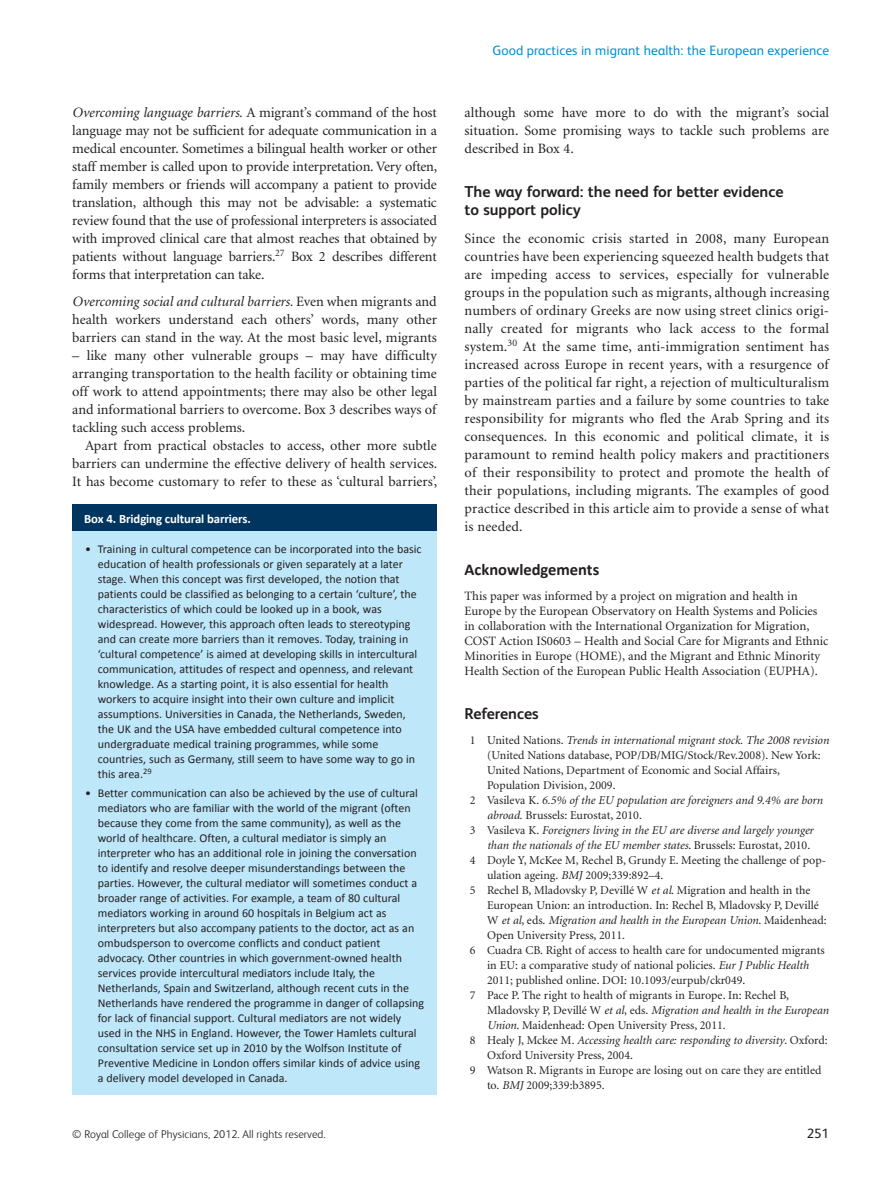
<style>
.page{position:relative;width:893px;height:1191px;background:#fff}
.page>*{position:absolute;margin:0;border:0;box-sizing:border-box;transform-origin:0 0}
.t1{font:700 16.5px "Calibri";color:#231f20}
.t2{font:700 15.75px/18px "FS Albert";color:#231f20}
.t3{font:14.25px/18px "Minion";color:#231f20;text-align:justify}
.t4{font:13.5px "FS Albert";letter-spacing:.005em;color:#008fd5}
.t5{font:13.5px "FS Albert";color:#231f20}
.t6{font:12.75px/15px "Minion";color:#231f20}
.t7{font:700 12.75px "Calibri";letter-spacing:-.01em;color:#fff}
.t8{font:12px/15px "Calibri";color:#231f20}
.t9{font:12px "Minion";color:#231f20}
.t10{font:italic 12px "Minion";color:#231f20}
.t11{font:300 11.25px "FS Albert";letter-spacing:.005em;color:#231f20}
.s1{font-style:italic}
.s2{font-style:normal}
</style>
<div class="page">
<div style="left:72px;top:505px;width:365px;height:27px;background:#003560"></div>
<div style="left:72px;top:531px;width:365px;height:564px;background:#bee7fa"></div>
<p class="t3" style="left:72px;top:105px;width:367px"><span class="s1">Overcoming language barriers.</span> A migrant’s command of the host language may not be sufficient for adequate communication in a medical encounter. Sometimes a bilingual health worker or other staff member is called upon to provide interpretation. Very often, family members or friends will accompany a patient to provide translation, although this may not be advisable: a systematic review found that the use of professional interpreters is associated with improved clinical care that almost reaches that obtained by patients without language barriers.<sup>27</sup> Box 2 describes different forms that interpretation can take.</p>
<p class="t3" style="left:72px;top:294px;width:366px"><span class="s1">Overcoming social and cultural barriers.</span> Even when migrants and health workers understand each others’ words, many other barriers can stand in the way. At the most basic level, migrants</p>
<p class="t3" style="left:72px;top:348px;width:366px">– like many other vulnerable groups – may have difficulty arranging transportation to the health facility or obtaining time off work to attend appointments; there may also be other legal and informational barriers to overcome. Box 3 describes ways of tackling such access problems.</p>
<p class="t3" style="left:72px;top:438px;width:367px;text-indent:13px">Apart from practical obstacles to access, other more subtle barriers can undermine the effective delivery of health services.<br>It has become customary to refer to these as ‘cultural barriers’,</p>
<p class="t7" style="left:84px;top:513px;width:168px">Box 4. Bridging cultural barriers.</p>
<p class="t8" style="left:98px;top:542px;width:325px;text-indent:-13px">• Training in cultural competence can be incorporated into the basic education of health professionals or given separately at a later stage. When this concept was first developed, the notion that patients could be classified as belonging to a certain ‘culture’, the characteristics of which could be looked up in a book, was widespread. However, this approach often leads to stereotyping and can create more barriers than it removes. Today, training in ‘cultural competence’ is aimed at developing skills in intercultural communication, attitudes of respect and openness, and relevant knowledge. As a starting point, it is also essential for health workers to acquire insight into their own culture and implicit assumptions. Universities in Canada, the Netherlands, Sweden, the UK and the USA have embedded cultural competence into undergraduate medical training programmes, while some countries, such as Germany, still seem to have some way to go in this area.<sup>29</sup></p>
<p class="t8" style="left:98px;top:786px;width:328px;text-indent:-13px">• Better communication can also be achieved by the use of cultural mediators who are familiar with the world of the migrant (often because they come from the same community), as well as the world of healthcare. Often, a cultural mediator is simply an interpreter who has an additional role in joining the conversation to identify and resolve deeper misunderstandings between the parties. However, the cultural mediator will sometimes conduct a broader range of activities. For example, a team of 80 cultural mediators working in around 60 hospitals in Belgium act as interpreters but also accompany patients to the doctor, act as an ombudsperson to overcome conflicts and conduct patient advocacy. Other countries in which government-owned health services provide intercultural mediators include Italy, the Netherlands, Spain and Switzerland, although recent cuts in the Netherlands have rendered the programme in danger of collapsing for lack of financial support. Cultural mediators are not widely used in the NHS in England. However, the Tower Hamlets cultural consultation service set up in 2010 by the Wolfson Institute of Preventive Medicine in London offers similar kinds of advice using a delivery model developed in Canada.</p>
<p class="t4" style="left:492px;top:46px;width:338px">Good practices in migrant health: the European experience</p>
<p class="t3" style="left:465px;top:105px;width:366px">although some have more to do with the migrant’s social situation. Some promising ways to tackle such problems are described in Box 4.</p>
<p class="t2" style="left:465px;top:184px;width:321px">The way forward: the need for better evidence to support policy</p>
<p class="t3" style="left:465px;top:231px;width:366px">Since the economic crisis started in 2008, many European countries have been experiencing squeezed health budgets that are impeding access to services, especially for vulnerable groups in the population such as migrants, although increasing numbers of ordinary Greeks are now using street clinics origi&shy;nally created for migrants who lack access to the formal system.<sup>30</sup> At the same time, anti-immigration sentiment has increased across Europe in recent years, with a resurgence of parties of the political far right, a rejection of multiculturalism by mainstream parties and a failure by some countries to take responsibility for migrants who fled the Arab Spring and its consequences. In this economic and political climate, it is paramount to remind health policy makers and practitioners of their responsibility to protect and promote the health of their populations, including migrants. The examples of good practice described in this article aim to provide a sense of what is needed.</p>
<p class="t1" style="left:465px;top:562px;width:136px">Acknowledgements</p>
<p class="t6" style="left:465px;top:590px;width:365px">This paper was informed by a project on migration and health in Europe by the European Observatory on Health Systems and Policies in collaboration with the International Organization for Migration, COST Action IS0603 – Health and Social Care for Migrants and Ethnic Minorities in Europe (HOME), and the Migrant and Ethnic Minority Health Section of the European Public Health Association (EUPHA).</p>
<p class="t2" style="left:465px;top:706px;width:76px">References</p>
<p class="t10" style="left:470px;top:735px;width:360px"><span class="s2">1 United Nations.</span> Trends in international migrant stock. The 2008 revision</p>
<p class="t9" style="left:487px;top:750px;width:335px">(United Nations database, POP/DB/MIG/Stock/Rev.2008). New York:</p>
<p class="t9" style="left:487px;top:765px;width:294px">United Nations, Department of Economic and Social Affairs,</p>
<p class="t9" style="left:487px;top:780px;width:130px">Population Division, 2009.</p>
<p class="t10" style="left:470px;top:795px;width:354px"><span class="s2">2 Vasileva K.</span> 6.5% of the EU population are foreigners and 9.4% are born</p>
<p class="t9" style="left:487px;top:810px;width:156px"><span class="s1">abroad.</span> Brussels: Eurostat, 2010.</p>
<p class="t10" style="left:470px;top:825px;width:345px"><span class="s2">3 Vasileva K.</span> Foreigners living in the EU are diverse and largely younger</p>
<p class="t10" style="left:487px;top:840px;width:325px">than the nationals of the EU member states<span class="s2">. Brussels: Eurostat, 2010.</span></p>
<p class="t9" style="left:470px;top:855px;width:358px">4 Doyle Y, McKee M, Rechel B, Grundy E. Meeting the challenge of pop-</p>
<p class="t9" style="left:487px;top:870px;width:178px">ulation ageing. <span class="s1">BMJ</span> 2009;339:892–4.</p>
<p class="t9" style="left:470px;top:885px;width:342px">5 Rechel B, Mladovsky P, Devillé W <span class="s1">et al</span>. Migration and health in the</p>
<p class="t9" style="left:487px;top:900px;width:333px">European Union: an introduction. In: Rechel B, Mladovsky P, Devillé</p>
<p class="t10" style="left:487px;top:915px;width:341px"><span class="s2">W</span> et al<span class="s2">, eds.</span> Migration and health in the European Union<span class="s2">. Maidenhead:</span></p>
<p class="t9" style="left:487px;top:930px;width:140px">Open University Press, 2011.</p>
<p class="t9" style="left:470px;top:945px;width:356px">6 Cuadra CB. Right of access to health care for undocumented migrants</p>
<p class="t9" style="left:487px;top:960px;width:323px">in EU: a comparative study of national policies. <span class="s1">Eur J Public Health</span></p>
<p class="t9" style="left:487px;top:975px;width:260px">2011; published online. DOI: 10.1093/eurpub/ckr049.</p>
<p class="t9" style="left:470px;top:990px;width:321px">7 Pace P. The right to health of migrants in Europe. In: Rechel B,</p>
<p class="t10" style="left:487px;top:1005px;width:343px"><span class="s2">Mladovsky P, Devillé W</span> et al<span class="s2">, eds.</span> Migration and health in the European</p>
<p class="t9" style="left:487px;top:1020px;width:240px"><span class="s1">Union</span>. Maidenhead: Open University Press, 2011.</p>
<p class="t10" style="left:470px;top:1035px;width:359px"><span class="s2">8 Healy J, Mckee M.</span> Accessing health care: responding to diversity<span class="s2">. Oxford:</span></p>
<p class="t9" style="left:487px;top:1050px;width:147px">Oxford University Press, 2004.</p>
<p class="t9" style="left:470px;top:1065px;width:353px">9 Watson R. Migrants in Europe are losing out on care they are entitled</p>
<p class="t9" style="left:487px;top:1080px;width:119px">to. <span class="s1">BMJ</span> 2009;339:b3895.</p>
<p class="t11" style="left:72px;top:1129px;width:255px">© Royal College of Physicians, 2012. All rights reserved.</p>
<p class="t5" style="left:807px;top:1128px;width:24px">251</p>
</div>
